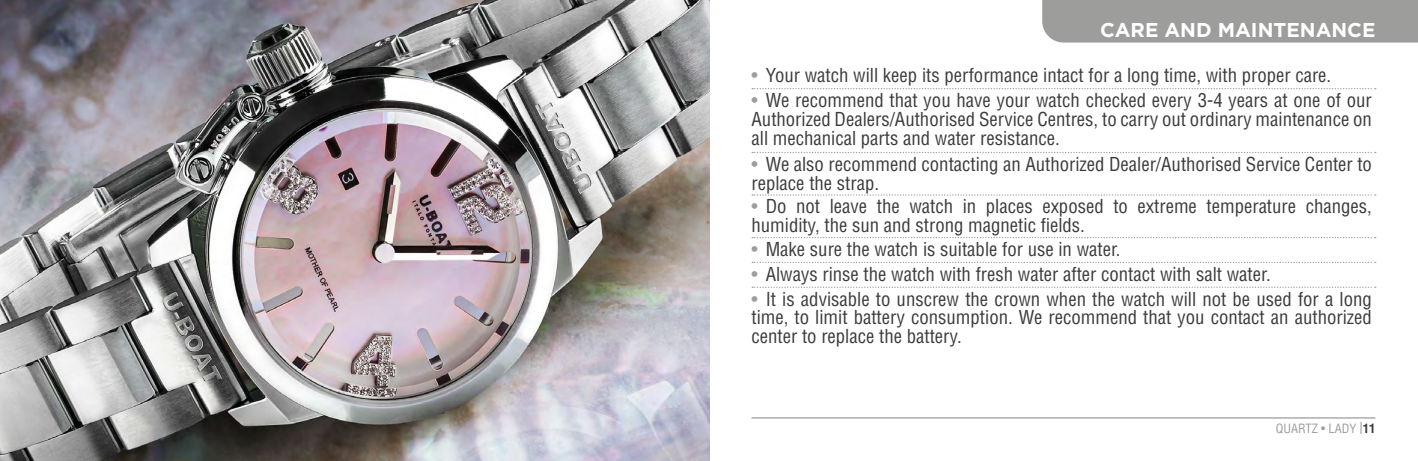
<style>
.page{position:relative;width:1418px;height:461px;background:#fff}
.page>*{position:absolute;margin:0;border:0;box-sizing:border-box;transform-origin:0 0}
.t1{font:700 20px "Gotham";color:#fff}
.t2{font:condensed 18.75px/18.8px "Helvetica LT Std";color:#3c3c3b;text-align:justify}
.t3{font:condensed 12.5px "Helvetica LT Std";color:#9d9d9c}
.s1{color:#9d9d9c}
.s2{font-size:16.25px}
.s3{font-weight:700;color:#3c3c3b}
</style>
<div class="page">
<img style="left:0;top:0;width:709px;height:461px">
<div style="left:1042px;top:0;width:375px;height:43px;background:#9d9d9c"></div>
<hr style="left:751px;top:417px;width:624px;height:1px;background:#9d9d9c">
<svg style="left:752px;top:152px;width:623px;height:1px"></svg>
<svg style="left:752px;top:88px;width:623px;height:1px"></svg>
<svg style="left:752px;top:237px;width:623px;height:1px"></svg>
<svg style="left:752px;top:262px;width:623px;height:1px"></svg>
<svg style="left:752px;top:286px;width:623px;height:2px"></svg>
<svg style="left:752px;top:194px;width:623px;height:2px"></svg>
<p class="t1" style="left:1100px;top:17px;width:277px">CARE AND MAINTENANCE</p>
<p class="t2" style="left:751px;top:66px;width:581px"><span class="s1">•</span> Your watch will keep its performance intact for a long time, with proper care.</p>
<p class="t2" style="left:751px;top:91px;width:622px"><span class="s1">•</span> We recommend that you have your watch checked every 3-4 years at one of our Authorized Dealers/Authorised Service Centres, to carry out ordinary maintenance on all mechanical parts and water resistance.</p>
<p class="t2" style="left:751px;top:154px;width:622px"><span class="s1">•</span> We also recommend contacting an Authorized Dealer/Authorised Service Center to replace the strap.</p>
<p class="t2" style="left:751px;top:197px;width:622px"><span class="s1">•</span> Do not leave the watch in places exposed to extreme temperature changes, humidity, the sun and strong magnetic fields.</p>
<p class="t2" style="left:751px;top:240px;width:370px"><span class="s1">•</span> Make sure the watch is suitable for use in water.</p>
<p class="t2" style="left:751px;top:264px;width:520px"><span class="s1">•</span> Always rinse the watch with fresh water after contact with salt water.</p>
<p class="t2" style="left:751px;top:289px;width:622px"><span class="s1">•</span> It is advisable to unscrew the crown when the watch will not be used for a long time, to limit battery consumption. We recommend that you contact an authorized center to replace the battery.</p>
<p class="t3" style="left:1275px;top:420px;width:101px">QUARTZ • LADY <span class="s2">I</span><span class="s3">11</span></p>
</div>
